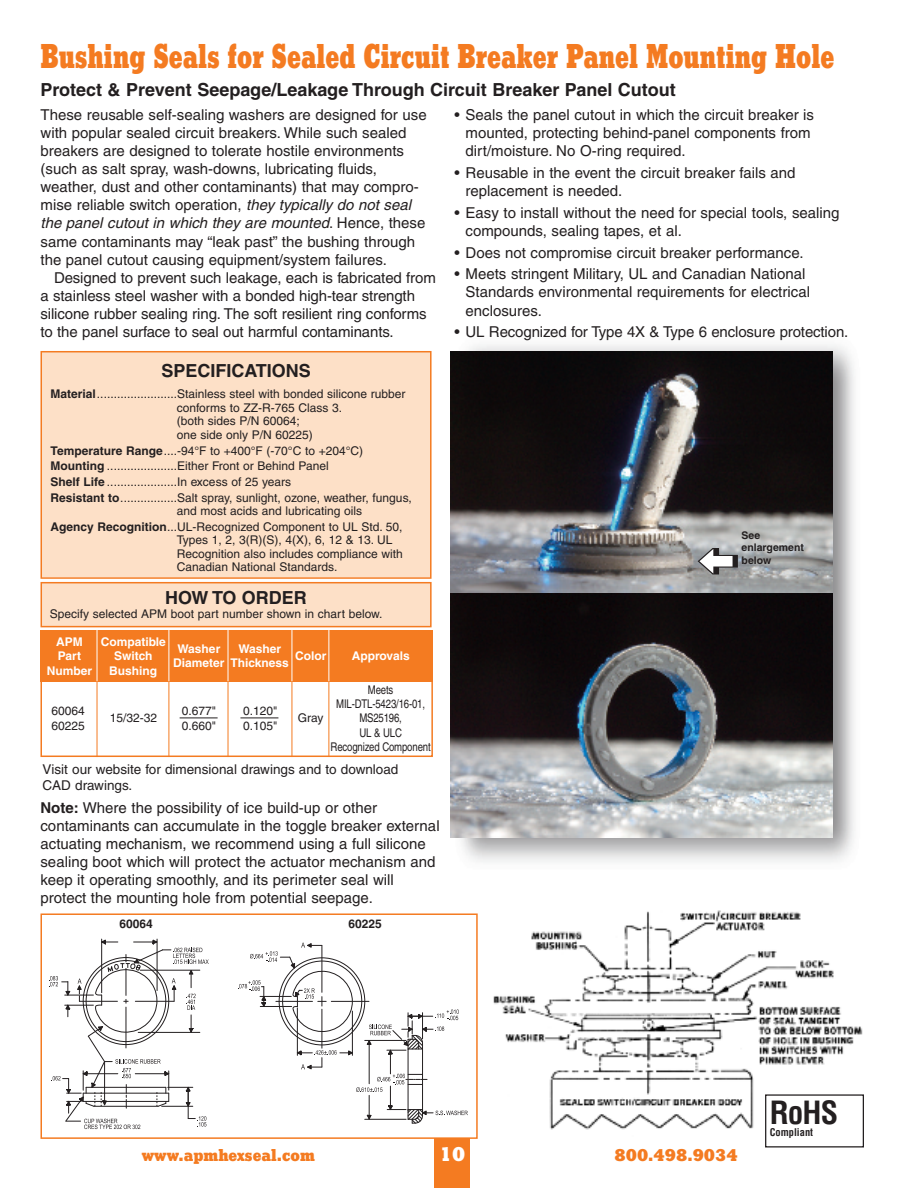
<style>
.page{position:relative;width:918px;height:1188px;background:#fff}
.page>*{position:absolute;margin:0;border:0;box-sizing:border-box;transform-origin:0 0}
.t1{font:900 36px "Stymie";color:#f47b21;scale:.8 1}
.t2{font:700 condensed 31.2px "Helvetica";color:#231f20}
.t3{font:900 21px "Stymie";color:#fff}
.t4{font:700 18px "Helvetica";color:#231f20}
.t5{font:900 18px "Stymie";color:#f47b21}
.t6{font:15px/18.1px "Helvetica";color:#231f20}
.t7{font:13.5px/16.2px "Helvetica";color:#231f20}
.t8{font:12px/13.5px "Helvetica";color:#231f20}
.t9{font:700 12px/14.4px "Helvetica";color:#fff;text-align:center}
.t10{font:12px/14.4px "Helvetica";color:#231f20;text-align:center;scale:.8 1}
.t11{font:700 12px "Helvetica";color:#231f20}
.t12{font:700 10.5px/12.6px "Helvetica";color:#231f20}
.t13{font:700 condensed 10.35px "Helvetica";color:#231f20}
.s1{font-style:italic}
.s2{font-weight:700}
</style>
<div class="page">
<div style="left:40px;top:631px;width:393px;height:126px;border:2px solid #f47b21"></div>
<div style="left:40px;top:630px;width:393px;height:51px;background:#f47b21"></div>
<img style="left:450px;top:345px;width:404px;height:517px">
<div style="left:42px;top:352px;width:388px;height:225px;background:#fde0c7"></div>
<div style="left:41px;top:351px;width:391px;height:228px;border:2px solid #f47b21"></div>
<div style="left:42px;top:583px;width:388px;height:43px;background:#fde0c7"></div>
<div style="left:41px;top:582px;width:391px;height:45px;border:2px solid #f47b21"></div>
<img style="left:451px;top:351px;width:382px;height:486px">
<svg style="left:698px;top:548px;width:40px;height:26px"></svg>
<hr style="left:329px;top:681px;width:1px;height:76px;background:#f47b21">
<hr style="left:329px;top:630px;width:1px;height:51px;background:#fff">
<hr style="left:292px;top:681px;width:1px;height:76px;background:#f47b21">
<hr style="left:292px;top:630px;width:1px;height:51px;background:#fff">
<hr style="left:228px;top:681px;width:1px;height:76px;background:#f47b21">
<hr style="left:228px;top:630px;width:1px;height:51px;background:#fff">
<hr style="left:169px;top:681px;width:1px;height:76px;background:#f47b21">
<hr style="left:169px;top:630px;width:1px;height:51px;background:#fff">
<hr style="left:97px;top:681px;width:1px;height:76px;background:#f47b21">
<hr style="left:97px;top:630px;width:1px;height:51px;background:#fff">
<hr style="left:180px;top:718px;width:38px;height:1px;background:#231f20">
<hr style="left:240px;top:718px;width:38px;height:1px;background:#231f20">
<div style="left:40px;top:913px;width:438px;height:226px;border:2px solid #f47b21"></div>
<svg style="left:49px;top:939px;width:160px;height:190px"></svg>
<svg style="left:238px;top:943px;width:230px;height:181px"></svg>
<div style="left:434px;top:1138px;width:36px;height:50px;background:#f47b21"></div>
<img style="left:493px;top:910px;width:370px;height:220px">
<div style="left:765px;top:1094px;width:99px;height:53px;border:1px solid #231f20"></div>
<h1 class="t1" style="left:41px;top:34px;width:994px">Bushing Seals for Sealed Circuit Breaker Panel Mounting Hole</h1>
<p class="t4" style="left:41px;top:83px;width:637px">Protect &amp; Prevent Seepage/Leakage Through Circuit Breaker Panel Cutout</p>
<p class="t6" style="left:41px;top:107px;width:388px">These reusable self-sealing washers are designed for use with popular sealed circuit breakers. While such sealed breakers are designed to tolerate hostile environments (such as salt spray, wash-downs, lubricating fluids, weather, dust and other contaminants) that may compro&shy;mise reliable switch operation, <span class="s1">they typically do not seal the panel cutout in which they are mounted</span>. Hence, these same contaminants may “leak past” the bushing through the panel cutout causing equipment/system failures.</p>
<p class="t6" style="left:41px;top:270px;width:397px;text-indent:13px">Designed to prevent such leakage, each is fabricated from a stainless steel washer with a bonded high-tear strength silicone rubber sealing ring. The soft resilient ring conforms to the panel surface to seal out harmful contaminants.</p>
<p class="t6" style="left:466px;top:107px;width:350px;text-indent:-11px">• Seals the panel cutout in which the circuit breaker is mounted, protecting behind-panel components from dirt/moisture. No O-ring required.</p>
<p class="t6" style="left:466px;top:165px;width:331px;text-indent:-11px">• Reusable in the event the circuit breaker fails and replacement is needed.</p>
<p class="t6" style="left:466px;top:205px;width:376px;text-indent:-11px">• Easy to install without the need for special tools, sealing compounds, sealing tapes, et al.</p>
<p class="t6" style="left:455px;top:245px;width:351px">• Does not compromise circuit breaker performance.</p>
<p class="t6" style="left:466px;top:266px;width:346px;text-indent:-11px">• Meets stringent Military, UL and Canadian National<br>Standards environmental requirements for electrical enclosures.</p>
<p class="t6" style="left:455px;top:324px;width:395px">• UL Recognized for Type 4X &amp; Type 6 enclosure protection.</p>
<p class="t4" style="left:161px;top:364px;width:151px">SPECIFICATIONS</p>
<p class="t8" style="left:177px;top:389px;width:230px;text-indent:-126px"><span class="s2">Material</span>........................Stainless steel with bonded silicone rubber conforms to ZZ-R-765 Class 3.<br>(both sides P/N 60064;<br>one side only P/N 60225)</p>
<p class="t8" style="left:51px;top:444px;width:363px;line-height:15.6px"><span class="s2">Temperature Range</span>....-94°F to +400°F (-70°C to +204°C)<br><span class="s2">Mounting</span> .....................Either Front or Behind Panel<br><span class="s2">Shelf Life</span> .....................In excess of 25 years<br><span class="s2">Resistant to</span>.................Salt spray, sunlight, ozone, weather, fungus,</p>
<p class="t8" style="left:51px;top:504px;width:353px;line-height:15.6px;text-indent:126px">and most acids and lubricating oils<br><span class="s2">Agency Recognition</span>...UL-Recognized Component to UL Std. 50,</p>
<p class="t8" style="left:177px;top:534px;width:228px">Types 1, 2, 3(R)(S), 4(X), 6, 12 &amp; 13. UL<br>Recognition also includes compliance with<br>Canadian National Standards.</p>
<p class="t4" style="left:165px;top:591px;width:143px">HOW TO ORDER</p>
<p class="t8" style="left:50px;top:608px;width:334px">Specify selected APM boot part number shown in chart below.</p>
<p class="t9" style="left:101px;top:636px;width:67px">Compatible<br>Switch<br>Bushing</p>
<p class="t9" style="left:173px;top:643px;width:53px">Washer<br>Diameter</p>
<p class="t9" style="left:231px;top:643px;width:60px">Washer<br>Thickness</p>
<p class="t9" style="left:295px;top:650px;width:33px">Color</p>
<p class="t9" style="left:352px;top:650px;width:59px">Approvals</p>
<p class="t9" style="left:47px;top:636px;width:47px">APM<br>Part<br>Number</p>
<p class="t8" style="left:52px;top:705px;width:35px;line-height:14.4px">60064<br>60225</p>
<p class="t8" style="left:110px;top:713px;width:49px">15/32-32</p>
<p class="t8" style="left:298px;top:713px;width:27px">Gray</p>
<p class="t10" style="left:331px;top:683px;width:127px">Meets<br>MIL-DTL-5423/16-01,<br>MS25196,<br>UL &amp; ULC<br>Recognized Component</p>
<p class="t8" style="left:182px;top:705px;width:36px;line-height:14.4px">0.677"<br>0.660"</p>
<p class="t8" style="left:243px;top:705px;width:36px;line-height:14.4px">0.120"<br>0.105"</p>
<p class="t7" style="left:43px;top:762px;width:357px">Visit our website for dimensional drawings and to download<br>CAD drawings.</p>
<p class="t6" style="left:40px;top:800px;width:401px"><span class="s2">Note:</span> Where the possibility of ice build-up or other contaminants can accumulate in the toggle breaker external actuating mechanism, we recommend using a full silicone sealing boot which will protect the actuator mechanism and keep it operating smoothly, and its perimeter seal will protect the mounting hole from potential seepage.</p>
<p class="t11" style="left:120px;top:919px;width:35px">60064</p>
<p class="t11" style="left:349px;top:919px;width:35px">60225</p>
<p class="t12" style="left:742px;top:530px;width:64px">See enlargement below</p>
<h2 class="t2" style="left:770px;top:1100px;width:70px">RoHS</h2>
<p class="t13" style="left:770px;top:1128px;width:45px">Compliant</p>
<p class="t5" style="left:142px;top:1144px;width:174px">www.apmhexseal.com</p>
<h3 class="t3" style="left:439px;top:1141px;width:28px">10</h3>
<p class="t5" style="left:614px;top:1144px;width:125px">800.498.9034</p>
</div>
